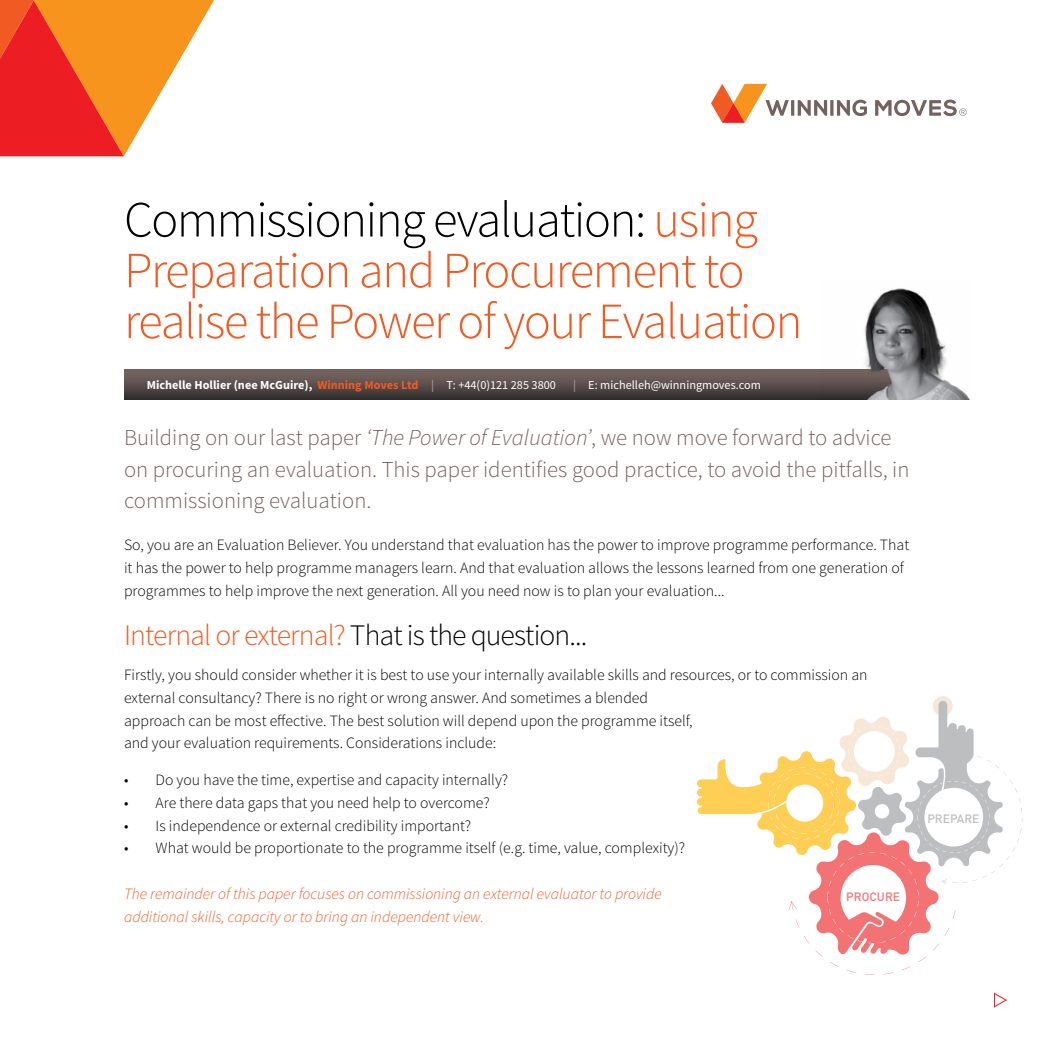
<style>
.page{position:relative;width:1042px;height:1042px;background:#fff}
.page>*{position:absolute;margin:0;border:0;box-sizing:border-box;transform-origin:0 0}
.t1{font:300 50.75px/50.8px "Source Sans Pro";letter-spacing:-.03em;color:#f15a22}
.t2{font:300 29.75px "Source Sans Pro";letter-spacing:-.03em;color:#000}
.t3{font:300 22.75px/31.5px "Source Sans Pro";color:#73625d}
.t4{font:300 15.75px/22.8px "Source Sans Pro";color:#000}
.t5{font:italic 300 15.75px/22.8px "Source Sans Pro";color:#f15a22}
.t6{font:700 12.25px "Source Sans Pro";color:#fff}
.t7{font:12.25px "Source Sans Pro";color:#fff}
.t8{font:500 11.9px "DIN";color:#bcbec0}
.t9{font:500 11.9px "DIN";color:#f37375}
.s1{color:#000}
.s2{color:#f15a22}
.s3{font-weight:400;color:#a7a9ac}
.s4{font-weight:400}
.s5{color:#a7a9ac}
.s6{font-style:italic}
</style>
<div class="page">
<svg style="left:124px;top:370px;width:695px;height:29px;background:#574c4a"></svg>
<img style="left:819px;top:288px;width:151px;height:111px">
<hr style="left:791px;top:100px;width:3px;height:16px;background:#73625d">
<svg style="left:798px;top:100px;width:29px;height:16px"></svg>
<hr style="left:830px;top:100px;width:3px;height:16px;background:#73625d">
<svg style="left:837px;top:100px;width:30px;height:16px"></svg>
<svg style="left:875px;top:100px;width:91px;height:16px"></svg>
<svg style="left:711px;top:84px;width:78px;height:39px"></svg>
<svg style="left:0;top:0;width:214px;height:156px"></svg>
<svg style="left:994px;top:992px;width:13px;height:16px"></svg>
<div style="left:933px;top:696px;width:19px;height:20px;background:#f7e7d7;border-radius:50%"></div>
<svg style="left:697px;top:701px;width:326px;height:274px"></svg>
<h1 class="t1" style="left:124px;top:195px;width:680px"><span class="s1">Commissioning evaluation:</span> using<br>Preparation and Procurement to realise the Power of your Evaluation</h1>
<p class="t6" style="left:147px;top:377px;width:410px">Michelle Hollier (nee McGuire), <span class="s2">Winning Moves Ltd</span> <span class="s3">|</span> <span class="s4">T: +44(0)121 285 3800</span></p>
<p class="t7" style="left:573px;top:377px;width:189px"><span class="s5">|</span> E: michelleh@winningmoves.com</p>
<h3 class="t3" style="left:124px;top:422px;width:787px">Building on our last paper <span class="s6">‘The Power of Evaluation’</span>, we now move forward to advice on procuring an evaluation. This paper identifies good practice, to avoid the pitfalls, in commissioning evaluation.</h3>
<p class="t4" style="left:124px;top:534px;width:787px">So, you are an Evaluation Believer. You understand that evaluation has the power to improve programme performance. That it has the power to help programme managers learn. And that evaluation allows the lessons learned from one generation of programmes to help improve the next generation. All you need now is to plan your evaluation...</p>
<h2 class="t2" style="left:124px;top:617px;width:465px"><span class="s2">Internal or external?</span> That is the question...</h2>
<p class="t4" style="left:124px;top:663px;width:745px">Firstly, you should consider whether it is best to use your internally available skills and resources, or to commission an external consultancy? There is no right or wrong answer. And sometimes a blended<br>approach can be most effective. The best solution will depend upon the programme itself,<br>and your evaluation requirements. Considerations include:</p>
<p class="t4" style="left:124px;top:768px;width:386px">• Do you have the time, expertise and capacity internally?</p>
<p class="t4" style="left:124px;top:791px;width:367px">• Are there data gaps that you need help to overcome?</p>
<p class="t4" style="left:124px;top:814px;width:348px">• Is independence or external credibility important?</p>
<p class="t4" style="left:124px;top:837px;width:563px">• What would be proportionate to the programme itself (e.g. time, value, complexity)?</p>
<p class="t5" style="left:124px;top:882px;width:539px">The remainder of this paper focuses on commissioning an external evaluator to provide additional skills, capacity or to bring an independent view.</p>
<p class="t9" style="left:846px;top:889px;width:55px">PROCURE</p>
<p class="t8" style="left:927px;top:811px;width:54px">PREPARE</p>
</div>
